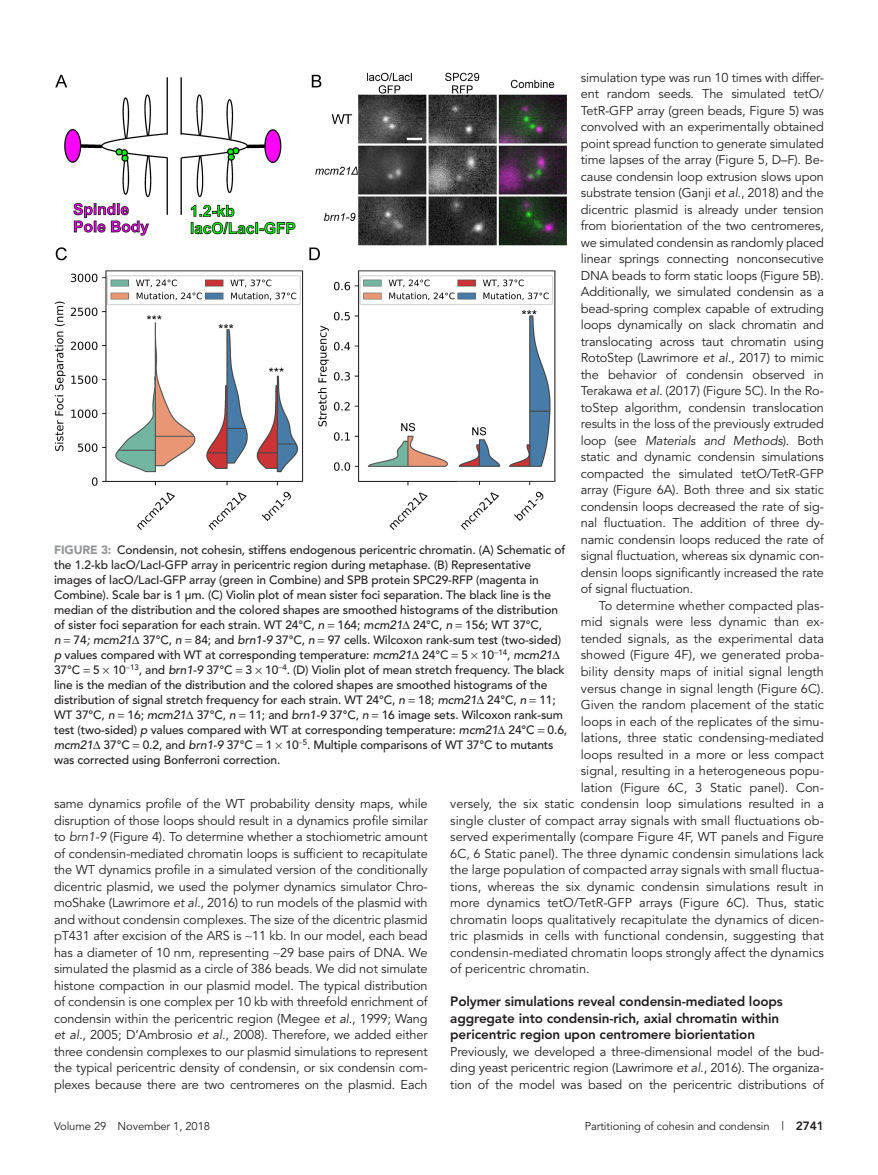
<style>
.page{position:relative;width:878px;height:1175px;background:#fff}
.page>*{position:absolute;margin:0;border:0;box-sizing:border-box;transform-origin:0 0}
.t1{font:800 13.5px/16.5px "Avenir";letter-spacing:-.01em;color:#231f20}
.ParaFL{font:12.75px/16.5px "Avenir";letter-spacing:-.01em;color:#231f20;text-align:justify}
.Para{font:12.75px "Avenir";color:#231f20}
.FigCaption{font:500 12px/15px "Avenir";letter-spacing:-.01em;color:#231f20}
.t2{font:11.25px "Avenir";letter-spacing:-.01em;color:#231f20}
.s1{font-style:italic}
.s2{font-weight:900;color:#939598}
.s3{font-size:12px}
.s4{font-weight:800;font-size:12px}
</style>
<div class="page">
<img style="left:54px;top:72px;width:513px;height:458px">
<p class="ParaFL" style="left:580px;top:69px;width:245px">simulation type was run 10 times with differ&shy;ent random seeds. The simulated tetO/ TetR-GFP array (green beads, Figure 5) was convolved with an experimentally obtained point spread function to generate simulated time lapses of the array (Figure 5, D–F). Be&shy;cause condensin loop extrusion slows upon substrate tension (Ganji <span class="s1">et al.</span>, 2018) and the dicentric plasmid is already under tension from biorientation of the two centromeres, we simulated condensin as randomly placed linear springs connecting nonconsecutive DNA beads to form static loops (Figure 5B).<br>Additionally, we simulated condensin as a bead-spring complex capable of extruding loops dynamically on slack chromatin and translocating across taut chromatin using RotoStep (Lawrimore <span class="s1">et al.</span>, 2017) to mimic the behavior of condensin observed in Terakawa <span class="s1">et al.</span> (2017) (Figure 5C). In the Ro&shy;toStep algorithm, condensin translocation results in the loss of the previously extruded loop (see <span class="s1">Materials and Methods</span>). Both static and dynamic condensin simulations compacted the simulated tetO/TetR-GFP array (Figure 6A). Both three and six static condensin loops decreased the rate of sig&shy;nal fluctuation. The addition of three dy&shy;namic condensin loops reduced the rate of signal fluctuation, whereas six dynamic con&shy;densin loops significantly increased the rate of signal fluctuation.</p>
<p class="Para" style="left:598px;top:598px;width:227px">To determine whether compacted plas-</p>
<p class="Para" style="left:580px;top:614px;width:245px">mid signals were less dynamic than ex-</p>
<p class="Para" style="left:580px;top:631px;width:244px">tended signals, as the experimental data</p>
<p class="Para" style="left:580px;top:647px;width:245px">showed (Figure 4F), we generated proba-</p>
<p class="Para" style="left:580px;top:664px;width:245px">bility density maps of initial signal length</p>
<p class="Para" style="left:580px;top:680px;width:245px">versus change in signal length (Figure 6C).</p>
<p class="Para" style="left:580px;top:697px;width:245px">Given the random placement of the static</p>
<p class="Para" style="left:580px;top:713px;width:245px">loops in each of the replicates of the simu-</p>
<p class="Para" style="left:580px;top:730px;width:245px">lations, three static condensing-mediated</p>
<p class="Para" style="left:580px;top:746px;width:245px">loops resulted in a more or less compact</p>
<p class="Para" style="left:580px;top:763px;width:245px">signal, resulting in a heterogeneous popu-</p>
<p class="Para" style="left:580px;top:779px;width:245px">lation (Figure 6C, 3 Static panel). Con-</p>
<p class="Para" style="left:450px;top:796px;width:375px">versely, the six static condensin loop simulations resulted in a</p>
<p class="Para" style="left:450px;top:812px;width:375px">single cluster of compact array signals with small fluctuations ob-</p>
<p class="Para" style="left:450px;top:829px;width:375px">served experimentally (compare Figure 4F, WT panels and Figure</p>
<p class="Para" style="left:450px;top:845px;width:375px">6C, 6 Static panel). The three dynamic condensin simulations lack</p>
<p class="Para" style="left:450px;top:862px;width:375px">the large population of compacted array signals with small fluctua-</p>
<p class="Para" style="left:450px;top:878px;width:375px">tions, whereas the six dynamic condensin simulations result in</p>
<p class="Para" style="left:450px;top:895px;width:375px">more dynamics tetO/TetR-GFP arrays (Figure 6C). Thus, static</p>
<p class="Para" style="left:450px;top:911px;width:375px">chromatin loops qualitatively recapitulate the dynamics of dicen-</p>
<p class="Para" style="left:450px;top:928px;width:375px">tric plasmids in cells with functional condensin, suggesting that</p>
<p class="Para" style="left:450px;top:944px;width:375px">condensin-mediated chromatin loops strongly affect the dynamics</p>
<p class="Para" style="left:450px;top:961px;width:141px">of pericentric chromatin.</p>
<h2 class="t1" style="left:450px;top:993px;width:334px">Polymer simulations reveal condensin-mediated loops aggregate into condensin-rich, axial chromatin within pericentric region upon centromere biorientation</h2>
<p class="ParaFL" style="left:450px;top:1043px;width:375px">Previously, we developed a three-dimensional model of the bud&shy;ding yeast pericentric region (Lawrimore <span class="s1">et al.</span>, 2016). The organiza&shy;tion of the model was based on the pericentric distributions of</p>
<p class="FigCaption" style="left:54px;top:543px;width:515px"><span class="s2">FIGURE 3:</span> Condensin, not cohesin, stiffens endogenous pericentric chromatin. (A) Schematic of the 1.2-kb lacO/LacI-GFP array in pericentric region during metaphase. (B) Representative images of lacO/LacI-GFP array (green in Combine) and SPB protein SPC29-RFP (magenta in Combine). Scale bar is 1 µm. (C) Violin plot of mean sister foci separation. The black line is the median of the distribution and the colored shapes are smoothed histograms of the distribution of sister foci separation for each strain. WT 24°C, <span class="s1">n</span> 164; <span class="s1">mcm21</span> 24°C, <span class="s1">n</span> 156; WT 37°C,<br><span class="s1">n</span> 74<span class="s1">; mcm21</span> 37°C, <span class="s1">n</span> 84; and <span class="s1">brn1-9</span> 37°C, <span class="s1">n</span> 97 cells. Wilcoxon rank-sum test (two-sided) <span class="s1">p</span> values compared with WT at corresponding temperature: <span class="s1">mcm21</span> 24°C 5 10−<sup>14</sup>, <span class="s1">mcm21<br></span>37°C 5 10−<sup>13</sup>, and <span class="s1">brn1-9</span> 37°C 3 10−<sup>4</sup>. (D) Violin plot of mean stretch frequency. The black line is the median of the distribution and the colored shapes are smoothed histograms of the distribution of signal stretch frequency for each strain. WT 24°C, <span class="s1">n</span> 18; <span class="s1">mcm21</span> 24°C, <span class="s1">n</span> 11; WT 37°C, <span class="s1">n</span> 16; <span class="s1">mcm21</span> 37°C, <span class="s1">n</span> 11; and <span class="s1">brn1-9</span> 37°C, <span class="s1">n</span> 16 image sets. Wilcoxon rank-sum test (two-sided) <span class="s1">p</span> values compared with WT at corresponding temperature: <span class="s1">mcm21</span> 24°C 0.6, <span class="s1">mcm21</span> 37°C 0.2, and <span class="s1">brn1-9</span> 37°C 1 10−<sup>5</sup>. Multiple comparisons of WT 37°C to mutants was corrected using Bonferroni correction.</p>
<p class="ParaFL" style="left:54px;top:795px;width:375px">same dynamics profile of the WT probability density maps, while disruption of those loops should result in a dynamics profile similar to <span class="s1">brn1-9</span> (Figure 4). To determine whether a stochiometric amount of condensin-mediated chromatin loops is sufficient to recapitulate the WT dynamics profile in a simulated version of the conditionally dicentric plasmid, we used the polymer dynamics simulator Chro&shy;moShake (Lawrimore <span class="s1">et al.</span>, 2016) to run models of the plasmid with and without condensin complexes. The size of the dicentric plasmid pT431 after excision of the ARS is ∼11 kb. In our model, each bead has a diameter of 10 nm, representing ∼29 base pairs of DNA. We simulated the plasmid as a circle of 386 beads. We did not simulate histone compaction in our plasmid model. The typical distribution of condensin is one complex per 10 kb with threefold enrichment of condensin within the pericentric region (Megee <span class="s1">et al.</span>, 1999; Wang <span class="s1">et al.</span>, 2005; D’Ambrosio <span class="s1">et al.</span>, 2008). Therefore, we added either three condensin complexes to our plasmid simulations to represent the typical pericentric density of condensin, or six condensin com&shy;plexes because there are two centromeres on the plasmid. Each</p>
<p class="t2" style="left:54px;top:1119px;width:158px">Volume 29 November 1, 2018</p>
<p class="t2" style="left:584px;top:1119px;width:241px">Partitioning of cohesin and condensin <span class="s3">|</span> <span class="s4">2741</span></p>
</div>
